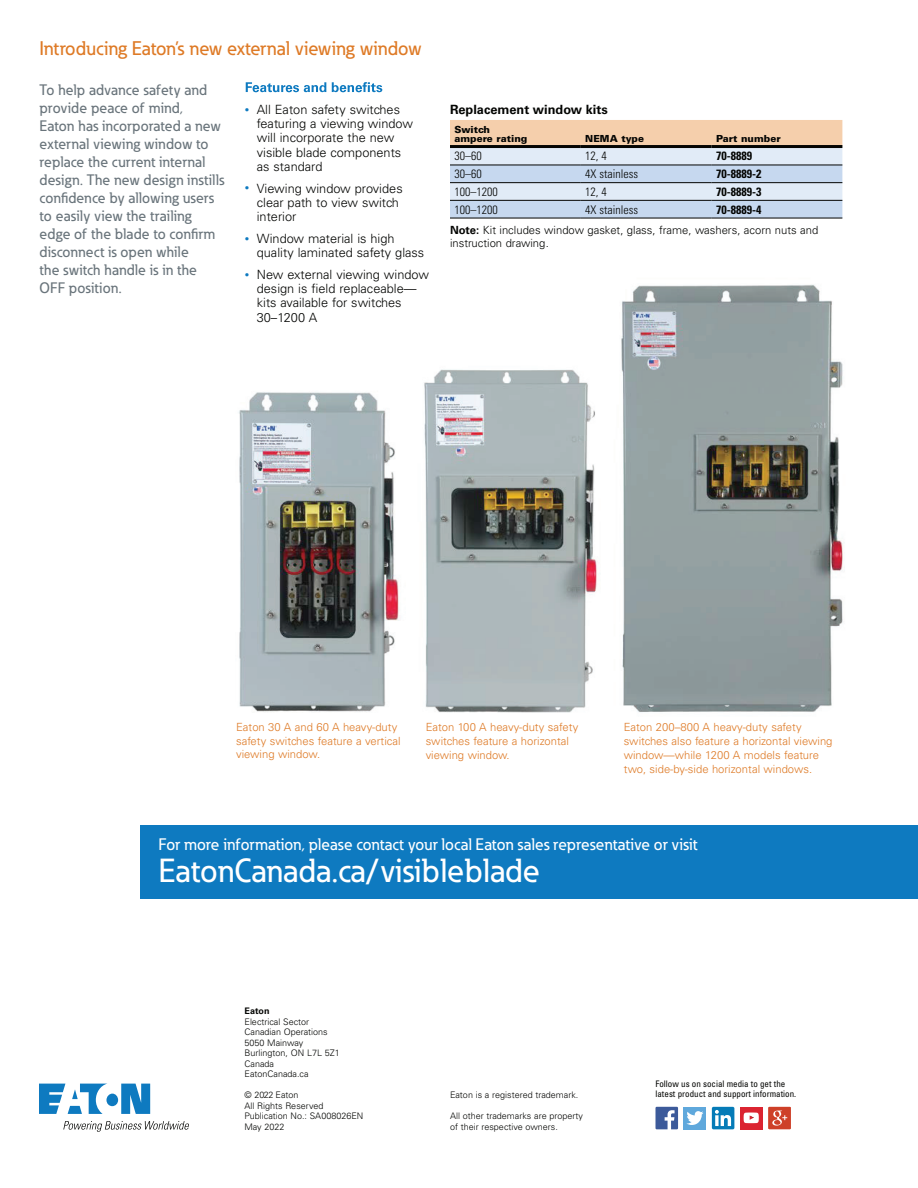
<style>
.page{position:relative;width:918px;height:1188px;background:#fff}
.page>*{position:absolute;margin:0;border:0;box-sizing:border-box;transform-origin:0 0}
.t1{font:500 33px "Eaton";color:#fff}
.t2{font:500 19.5px "Eaton";color:#de7a26}
.t3{font:500 16.5px "Eaton";letter-spacing:.005em;color:#fff}
.t4{font:500 15px/18px "Eaton";letter-spacing:.01em;color:#69747b}
.t5{font:300 12.75px/14.2px "Univers LT Std";color:#040503}
.t6{font:700 12.75px "Univers LT Std";color:#040503}
.t7{font:300 condensed 12px "Univers LT Std";color:#040503}
.t8{font:700 condensed 12px "Univers LT Std";color:#040503}
.t9{font:300 11.25px/13.8px "Univers LT Std";color:#de7a26}
.t10{font:300 11.25px/12.8px "Univers LT Std";color:#040503}
.t11{font:900 9.75px/9px "Univers LT Std";color:#040503}
.t12{font:300 9px/10.5px "Univers LT Std";color:#040503}
.t13{font:condensed 9px/10.5px "Univers LT Std";color:#040503}
.t14{font:700 9px "Univers LT Std";color:#040503}
.s1{font-size:9px;color:#0e7ac0}
.s2{font-weight:700}
</style>
<div class="page">
<div style="left:140px;top:825px;width:778px;height:74px;background:#0e7ac0"></div>
<svg style="left:246px;top:82px;width:136px;height:10px"></svg>
<svg style="left:450px;top:120px;width:392px;height:98px;background:#d9d9dc"></svg>
<hr style="left:450px;top:165px;width:131px;height:1px;background:#040503">
<hr style="left:581px;top:165px;width:131px;height:1px;background:#040503">
<hr style="left:712px;top:165px;width:130px;height:1px;background:#040503">
<hr style="left:450px;top:182px;width:131px;height:1px;background:#040503">
<hr style="left:581px;top:182px;width:131px;height:1px;background:#040503">
<hr style="left:712px;top:182px;width:130px;height:1px;background:#040503">
<hr style="left:450px;top:200px;width:131px;height:1px;background:#040503">
<hr style="left:581px;top:200px;width:131px;height:1px;background:#040503">
<hr style="left:712px;top:200px;width:130px;height:1px;background:#040503">
<hr style="left:450px;top:218px;width:131px;height:1px;background:#040503">
<hr style="left:581px;top:218px;width:131px;height:1px;background:#040503">
<hr style="left:712px;top:218px;width:130px;height:1px;background:#040503">
<hr style="left:450px;top:145px;width:131px;height:3px;background:#040503">
<hr style="left:581px;top:145px;width:131px;height:3px;background:#040503">
<hr style="left:712px;top:145px;width:130px;height:3px;background:#040503">
<img style="left:239px;top:392px;width:160px;height:320px">
<img style="left:424px;top:369px;width:174px;height:344px">
<img style="left:621px;top:284px;width:224px;height:429px">
<div style="left:740px;top:1107px;width:23px;height:22px;background:#db2431"></div>
<div style="left:684px;top:1107px;width:22px;height:22px;background:#5fa8dc"></div>
<svg style="left:656px;top:1107px;width:22px;height:22px"></svg>
<svg style="left:686px;top:1111px;width:17px;height:14px"></svg>
<div style="left:712px;top:1107px;width:22px;height:22px;background:#057bb7;border-radius:2px"></div>
<svg style="left:715px;top:1110px;width:16px;height:16px"></svg>
<svg style="left:768px;top:1107px;width:23px;height:22px"></svg>
<img style="left:772px;top:1111px;width:10px;height:15px">
<svg style="left:744px;top:1113px;width:15px;height:10px"></svg>
<svg style="left:39px;top:1084px;width:111px;height:30px"></svg>
<svg style="left:63px;top:1121px;width:126px;height:11px"></svg>
<h2 class="t2" style="left:40px;top:36px;width:383px">Introducing Eaton’s new external viewing window</h2>
<p class="t4" style="left:40px;top:81px;width:186px">To help advance safety and provide peace of mind,<br>Eaton has incorporated a new external viewing window to replace the current internal design. The new design instills confidence by allowing users to easily view the trailing edge of the blade to confirm disconnect is open while<br>the switch handle is in the<br>OFF position.</p>
<p class="t5" style="left:257px;top:102px;width:158px;text-indent:-12px"><span class="s1">•</span> All Eaton safety switches featuring a viewing window will incorporate the new visible blade components as standard</p>
<p class="t5" style="left:257px;top:181px;width:147px;text-indent:-12px"><span class="s1">•</span> Viewing window provides clear path to view switch interior</p>
<p class="t5" style="left:257px;top:231px;width:169px;text-indent:-12px"><span class="s1">•</span> Window material is high quality laminated safety glass</p>
<p class="t5" style="left:257px;top:267px;width:174px;text-indent:-12px"><span class="s1">•</span> New external viewing window design is field replaceable— kits available for switches<br>30–1200 A</p>
<p class="t6" style="left:450px;top:102px;width:159px">Replacement window kits</p>
<p class="t11" style="left:454px;top:125px;width:74px">Switch ampere rating</p>
<p class="t11" style="left:585px;top:134px;width:60px">NEMA type</p>
<p class="t11" style="left:716px;top:134px;width:66px">Part number</p>
<p class="t7" style="left:454px;top:149px;width:29px">30–60</p>
<p class="t7" style="left:585px;top:149px;width:23px">12, 4</p>
<p class="t8" style="left:716px;top:149px;width:37px">70-8889</p>
<p class="t7" style="left:454px;top:167px;width:29px">30–60</p>
<p class="t7" style="left:585px;top:167px;width:54px">4X stainless</p>
<p class="t8" style="left:716px;top:167px;width:47px">70-8889-2</p>
<p class="t7" style="left:454px;top:184px;width:45px">100–1200</p>
<p class="t7" style="left:585px;top:184px;width:23px">12, 4</p>
<p class="t8" style="left:716px;top:184px;width:47px">70-8889-3</p>
<p class="t7" style="left:454px;top:202px;width:45px">100–1200</p>
<p class="t7" style="left:585px;top:202px;width:54px">4X stainless</p>
<p class="t8" style="left:716px;top:202px;width:47px">70-8889-4</p>
<p class="t10" style="left:450px;top:224px;width:370px"><span class="s2">Note:</span> Kit includes window gasket, glass, frame, washers, acorn nuts and instruction drawing.</p>
<p class="t9" style="left:236px;top:720px;width:166px">Eaton 30 A and 60 A heavy-duty safety switches feature a vertical viewing window.</p>
<p class="t9" style="left:624px;top:720px;width:210px">Eaton 200–800 A heavy-duty safety switches also feature a horizontal viewing window—while 1200 A models feature two, side-by-side horizontal windows.</p>
<p class="t9" style="left:426px;top:720px;width:154px">Eaton 100 A heavy-duty safety switches feature a horizontal viewing window.</p>
<p class="t3" style="left:158px;top:834px;width:541px">For more information, please contact your local Eaton sales representative or visit</p>
<h1 class="t1" style="left:158px;top:850px;width:383px">EatonCanada.ca/visibleblade</h1>
<p class="t14" style="left:245px;top:1006px;width:27px">Eaton</p>
<p class="t12" style="left:245px;top:1016px;width:97px">Electrical Sector<br>Canadian Operations<br>5050 Mainway<br>Burlington, ON L7L 5Z1<br>Canada<br>EatonCanada.ca</p>
<p class="t12" style="left:245px;top:1090px;width:120px">© 2022 Eaton<br>All Rights Reserved<br>Publication No.: SA008026EN<br>May 2022</p>
<p class="t12" style="left:450px;top:1090px;width:130px">Eaton is a registered trademark.</p>
<p class="t12" style="left:450px;top:1111px;width:135px">All other trademarks are property of their respective owners.</p>
<p class="t13" style="left:656px;top:1078px;width:142px">Follow us on social media to get the latest product and support information.</p>
</div>
